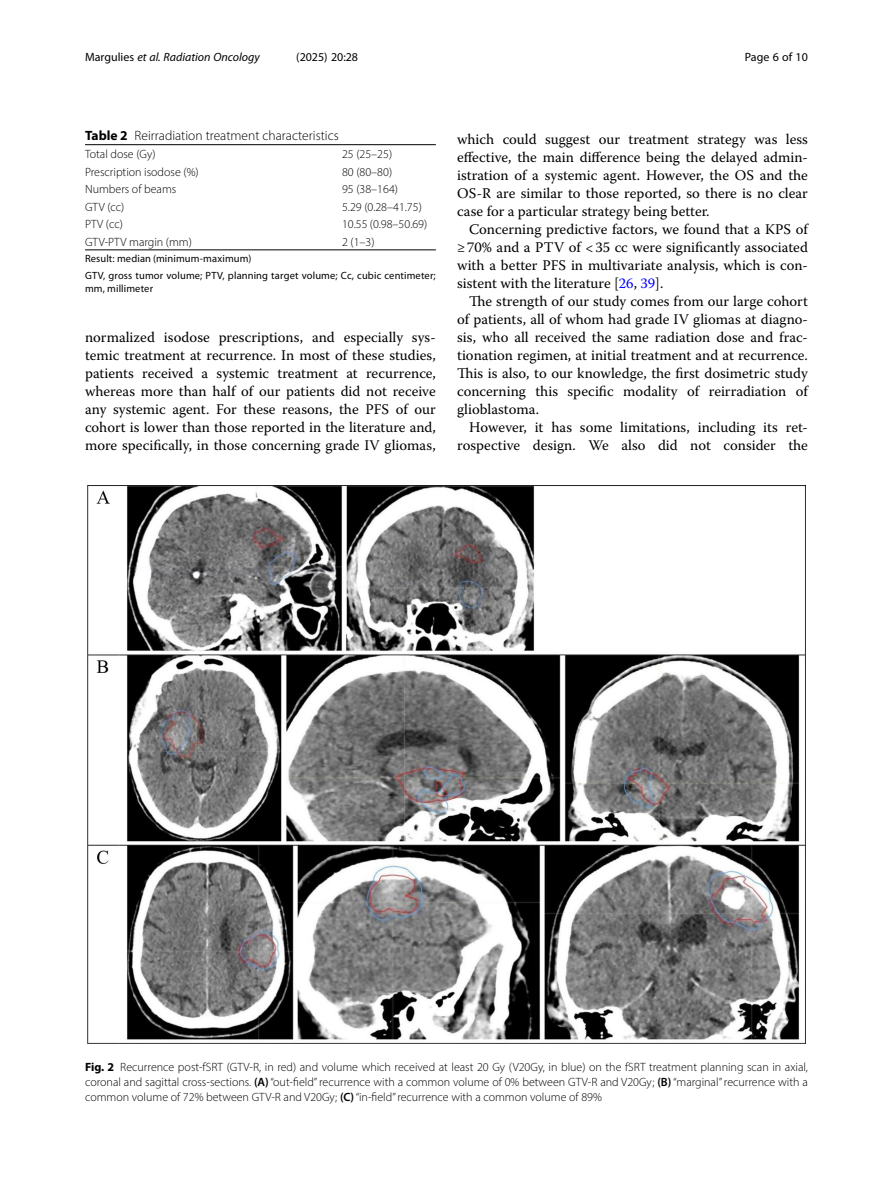
<style>
.page{position:relative;width:893px;height:1191px;background:#fff}
.page>*{position:absolute;margin:0;border:0;box-sizing:border-box;transform-origin:0 0}
.Body_Text_Indent{font:14.7px/18px "Warnock Pro";color:#000;text-align:justify}
.Table_Caption{font:300 13.5px "Myriad Pro";color:#000}
.Figure_Caption{font:300 12px/15px "Myriad Pro";color:#000;text-align:justify}
.Table_Body{font:300 12px "Myriad Pro";color:#000}
.t1{font:italic 12px "Myriad Pro";color:#000}
.t2{font:12px "Myriad Pro";color:#000}
.Table_Footnote{font:10.5px/12.8px "Myriad Pro";letter-spacing:.01em;color:#000}
.s1{font-style:normal}
.s2{font-weight:700}
.s3{color:#00f}
.s4{font-weight:600}
</style>
<div class="page">
<hr style="left:342px;top:144px;width:94px;height:1px;background:#000">
<hr style="left:342px;top:250px;width:94px;height:1px;background:#000">
<hr style="left:85px;top:250px;width:257px;height:1px;background:#000">
<hr style="left:85px;top:144px;width:257px;height:1px;background:#000">
<img style="left:87px;top:485px;width:719px;height:559px">
<p class="t1" style="left:85px;top:50px;width:176px"><span class="s1">Margulies</span> et al. Radiation Oncology</p>
<p class="t2" style="left:296px;top:50px;width:63px">(2025) 20:28</p>
<p class="t2" style="left:745px;top:50px;width:65px">Page 6 of 10</p>
<p class="Table_Caption" style="left:85px;top:128px;width:255px"><span class="s2">Table 2</span> Reirradiation treatment characteristics</p>
<p class="Table_Body" style="left:85px;top:147px;width:72px">Total dose (Gy)</p>
<p class="Table_Body" style="left:342px;top:147px;width:52px">25 (25–25)</p>
<p class="Table_Body" style="left:85px;top:164px;width:115px">Prescription isodose (%)</p>
<p class="Table_Body" style="left:342px;top:164px;width:52px">80 (80–80)</p>
<p class="Table_Body" style="left:85px;top:182px;width:93px">Numbers of beams</p>
<p class="Table_Body" style="left:342px;top:182px;width:57px">95 (38–164)</p>
<p class="Table_Body" style="left:85px;top:199px;width:41px">GTV (cc)</p>
<p class="Table_Body" style="left:342px;top:199px;width:81px">5.29 (0.28–41.75)</p>
<p class="Table_Body" style="left:85px;top:217px;width:39px">PTV (cc)</p>
<p class="Table_Body" style="left:342px;top:217px;width:87px">10.55 (0.98–50.69)</p>
<p class="Table_Body" style="left:85px;top:234px;width:108px">GTV-PTV margin (mm)</p>
<p class="Table_Body" style="left:342px;top:234px;width:34px">2 (1–3)</p>
<p class="Table_Footnote" style="left:85px;top:252px;width:168px">Result: median (minimum-maximum)</p>
<p class="Table_Footnote" style="left:85px;top:269px;width:352px">GTV, gross tumor volume; PTV, planning target volume; Cc, cubic centimeter; mm, millimeter</p>
<p class="Body_Text_Indent" style="left:85px;top:328px;width:352px">normalized isodose prescriptions, and especially sys&shy;temic treatment at recurrence. In most of these studies, patients received a systemic treatment at recurrence, whereas more than half of our patients did not receive any systemic agent. For these reasons, the PFS of our cohort is lower than those reported in the literature and, more specifically, in those concerning grade IV gliomas,</p>
<p class="Body_Text_Indent" style="left:457px;top:130px;width:352px">which could suggest our treatment strategy was less effective, the main difference being the delayed admin&shy;istration of a systemic agent. However, the OS and the OS-R are similar to those reported, so there is no clear case for a particular strategy being better.</p>
<p class="Body_Text_Indent" style="left:457px;top:220px;width:352px;text-indent:12px">Concerning predictive factors, we found that a KPS of ≥70% and a PTV of &lt;35 cc were significantly associated with a better PFS in multivariate analysis, which is con&shy;sistent with the literature [<span class="s3">26</span>, <span class="s3">39</span>].</p>
<p class="Body_Text_Indent" style="left:457px;top:292px;width:352px;text-indent:12px">The strength of our study comes from our large cohort of patients, all of whom had grade IV gliomas at diagno&shy;sis, who all received the same radiation dose and frac&shy;tionation regimen, at initial treatment and at recurrence.<br>This is also, to our knowledge, the first dosimetric study concerning this specific modality of reirradiation of glioblastoma.</p>
<p class="Body_Text_Indent" style="left:457px;top:418px;width:352px;text-align:right">However, it has some limitations, including its ret&shy;rospective design. We also did not consider the</p>
<p class="Figure_Caption" style="left:85px;top:1059px;width:724px"><span class="s2">Fig. 2</span> Recurrence post-fSRT (GTV-R, in red) and volume which received at least 20 Gy (V20Gy, in blue) on the fSRT treatment planning scan in axial, coronal and sagittal cross-sections. <span class="s4">(A)</span> “out-field” recurrence with a common volume of 0% between GTV-R and V20Gy; <span class="s4">(B)</span> “marginal” recurrence with a common volume of 72% between GTV-R and V20Gy; <span class="s4">(C)</span> “in-field” recurrence with a common volume of 89%</p>
</div>
